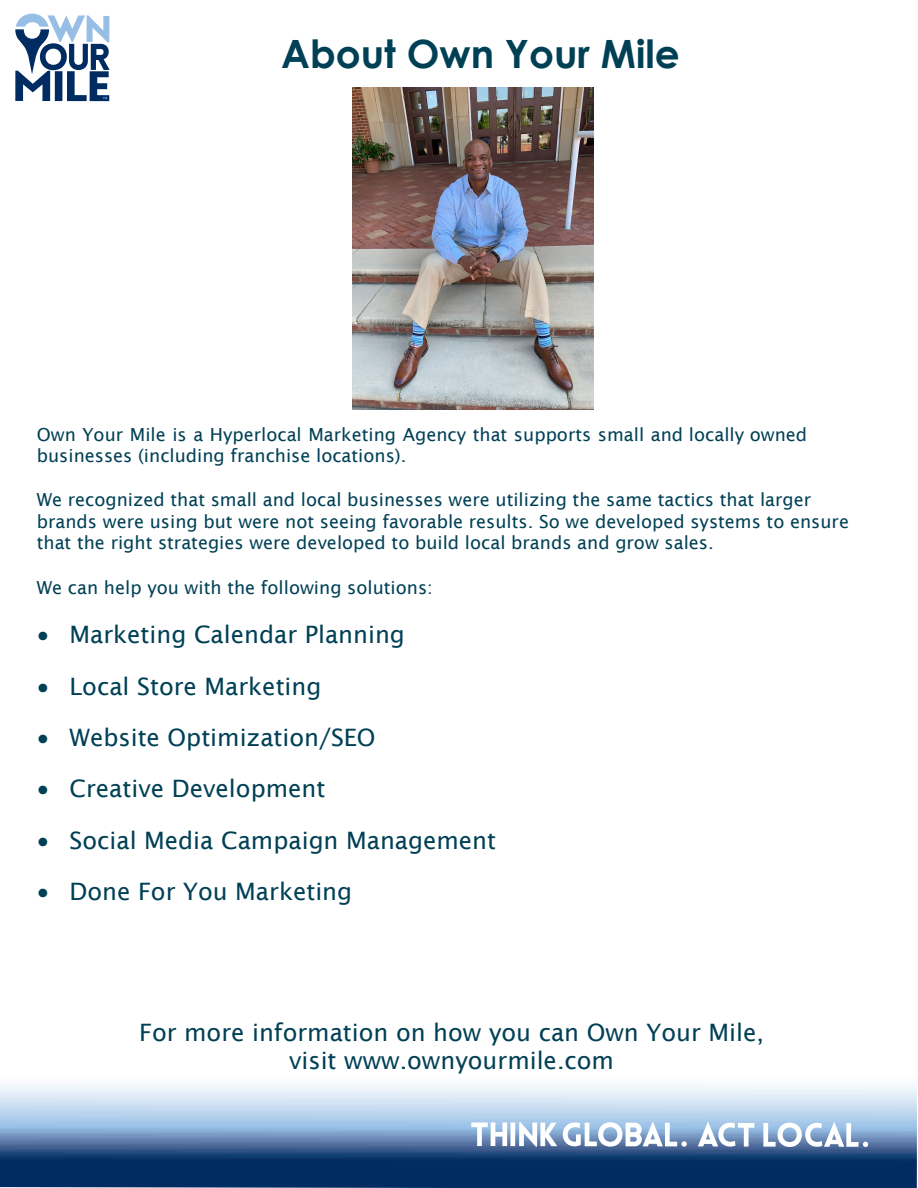
<style>
.page{position:relative;width:918px;height:1188px;background:#fff}
.page>*{position:absolute;margin:0;border:0;box-sizing:border-box;transform-origin:0 0}
.t1{font:700 39px "Century Gothic";color:#004055}
.t2{font:24px/28.8px "Lucida Sans";color:#004055;text-align:center}
.t3{font:18px/21.6px "Lucida Sans";color:#004055}
</style>
<div class="page">
<svg style="left:0;top:1084px;width:917px;height:104px;background:#6d8cb0"></svg>
<svg style="left:471px;top:1122px;width:36px;height:24px"></svg>
<div style="left:510px;top:1123px;width:5px;height:23px;background:#fff"></div>
<svg style="left:519px;top:1122px;width:169px;height:25px"></svg>
<svg style="left:698px;top:1122px;width:56px;height:25px"></svg>
<svg style="left:763px;top:1122px;width:106px;height:25px"></svg>
<svg style="left:15px;top:13px;width:95px;height:88px"></svg>
<img style="left:353px;top:88px;width:241px;height:321px">
<h1 class="t1" style="left:281px;top:24px;width:400px">About Own Your Mile</h1>
<p class="t3" style="left:37px;top:423px;width:772px">Own Your Mile is a Hyperlocal Marketing Agency that supports small and locally owned businesses (including franchise locations).</p>
<p class="t3" style="left:37px;top:489px;width:814px">We recognized that small and local businesses were utilizing the same tactics that larger brands were using but were not seeing favorable results. So we developed systems to ensure that the right strategies were developed to build local brands and grow sales.</p>
<p class="t3" style="left:37px;top:576px;width:398px">We can help you with the following solutions:</p>
<h2 class="t2" style="left:38px;top:620px;width:369px">• Marketing Calendar Planning</h2>
<h2 class="t2" style="left:38px;top:672px;width:285px">• Local Store Marketing</h2>
<h2 class="t2" style="left:38px;top:723px;width:340px">• Website Optimization/SEO</h2>
<h2 class="t2" style="left:38px;top:774px;width:289px">• Creative Development</h2>
<h2 class="t2" style="left:38px;top:826px;width:460px">• Social Media Campaign Management</h2>
<h2 class="t2" style="left:38px;top:877px;width:316px">• Done For You Marketing</h2>
<h2 class="t2" style="left:139px;top:1018px;width:626px">For more information on how you can Own Your Mile, visit www.ownyourmile.com</h2>
</div>
